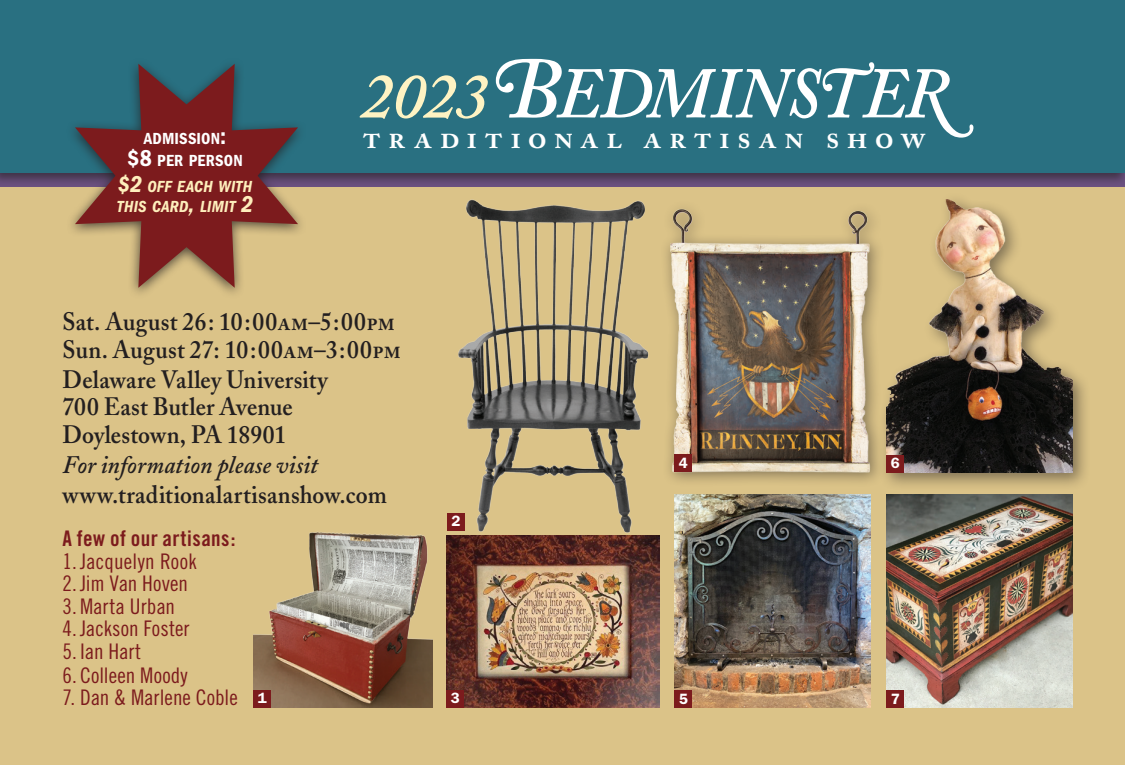
<style>
.page{position:relative;width:1125px;height:765px;background:#fff}
.page>*{position:absolute;margin:0;border:0;box-sizing:border-box;transform-origin:0 0}
.t1{font:65.5px "Adobe Caslon Regular SC";color:#231f20}
.t2{font:31.5px "Adobe Caslon Semibold SC";letter-spacing:.215em;color:#fff;scale:1.05 1}
.t3{font:600 25px/27.5px "Adobe Caslon";letter-spacing:.01em;color:#231f20;scale:.94 1}
.t4{font:italic 600 25px "Adobe Caslon";letter-spacing:.005em;color:#231f20;scale:.94 1}
.t5{font:21.5px/22.5px "Trade Gothic Cond Eighteen";letter-spacing:.005em;color:#7c1b1d}
.t6{font:21.5px "Trade Gothic Bold Cond Twenty";letter-spacing:.02em;color:#7c1b1d}
.t7{font:italic 600 condensed 16.75px/20px "Franklin Gothic";letter-spacing:.02em;color:#feefbc}
.t8{font:600 condensed 16.75px/22.8px "Franklin Gothic";letter-spacing:.015em;color:#fff;text-align:center}
.t9{font:600 15px "Franklin Gothic";color:#fff}
.s1{font-family:"Adobe Caslon";font-weight:600;font-style:italic;color:#fef3c3}
.s2{font-size:23.75px}
.s3{font-family:"Adobe Caslon Semibold SC";font-weight:400}
</style>
<div class="page">
<div style="left:0;top:158px;width:1125px;height:607px;background:#dbc388"></div>
<div style="left:0;top:162px;width:1125px;height:26px;background:#6b5180"></div>
<div style="left:0;top:0;width:1125px;height:186px;background:#231f20;opacity:.6"></div>
<div style="left:0;top:0;width:1125px;height:172px;background:#297081"></div>
<svg style="left:496px;top:59px;width:477px;height:79px"></svg>
<div style="left:65px;top:56px;width:242px;height:243px;background:#231f20;opacity:.75"></div>
<svg style="left:75px;top:64px;width:223px;height:224px"></svg>
<img style="left:447px;top:199px;width:202px;height:334px">
<div style="left:878px;top:191px;width:213px;height:300px;background:#231f20;opacity:.5"></div>
<img style="left:887px;top:199px;width:185px;height:273px">
<div style="left:660px;top:199px;width:225px;height:289px;background:#dbc388"></div>
<img style="left:666px;top:209px;width:213px;height:271px">
<img style="left:446px;top:535px;width:214px;height:173px">
<div style="left:447px;top:690px;width:17px;height:17px;background:#7c1b1d"></div>
<div style="left:447px;top:513px;width:18px;height:17px;background:#7c1b1d"></div>
<img style="left:254px;top:531px;width:179px;height:177px">
<div style="left:253px;top:690px;width:18px;height:17px;background:#7c1b1d"></div>
<img style="left:887px;top:494px;width:185px;height:214px">
<div style="left:675px;top:454px;width:17px;height:18px;background:#7c1b1d"></div>
<div style="left:887px;top:455px;width:17px;height:17px;background:#7c1b1d"></div>
<img style="left:675px;top:494px;width:195px;height:214px">
<div style="left:886px;top:690px;width:18px;height:18px;background:#7c1b1d"></div>
<div style="left:675px;top:690px;width:17px;height:18px;background:#7c1b1d"></div>
<h1 class="t1" style="left:180px;top:39px;width:310px">2022 <span class="s1">2023</span></h1>
<p class="t8" style="left:127px;top:127px;width:117px">ADMISSION<span class="s2">:<br>$8</span> PER PERSON</p>
<p class="t7" style="left:117px;top:176px;width:138px"><span class="s2">$</span><span class="s2">2</span> OFF EACH WITH<br>THIS CARD<span class="s2">,</span> LIMIT <span class="s2">2</span></p>
<p class="t2" style="left:363px;top:119px;width:537px">traditional artisan show</p>
<p class="t3" style="left:62px;top:308px;width:362px">Sat. August 26: 10:00<span class="s3">am</span>–5:00<span class="s3">pm<br></span>Sun. August 27: 10:00<span class="s3">am</span>–3:00<span class="s3">pm</span></p>
<p class="t3" style="left:62px;top:366px;width:284px">Delaware Valley University<br>700 East Butler Avenue<br>Doylestown, PA 18901</p>
<p class="t4" style="left:62px;top:451px;width:273px">For information please visit</p>
<p class="t3" style="left:62px;top:481px;width:347px">www.traditionalartisanshow.com</p>
<p class="t9" style="left:451px;top:512px;width:11px">2</p>
<p class="t9" style="left:679px;top:454px;width:11px">4</p>
<p class="t9" style="left:891px;top:454px;width:11px">6</p>
<p class="t6" style="left:62px;top:526px;width:175px">A few of our artisans:</p>
<p class="t5" style="left:62px;top:550px;width:136px">1. Jacquelyn Rook</p>
<p class="t5" style="left:62px;top:572px;width:127px">2. Jim Van Hoven<br>3.Marta Urban</p>
<p class="t5" style="left:62px;top:617px;width:129px">4. Jackson Foster</p>
<p class="t5" style="left:62px;top:640px;width:80px">5. Ian Hart</p>
<p class="t5" style="left:62px;top:664px;width:127px">6. Colleen Moody</p>
<p class="t5" style="left:62px;top:686px;width:177px">7. Dan &amp; Marlene Coble</p>
<p class="t9" style="left:679px;top:690px;width:11px">5</p>
<p class="t9" style="left:451px;top:689px;width:11px">3</p>
<p class="t9" style="left:258px;top:689px;width:10px">1</p>
<p class="t9" style="left:891px;top:690px;width:11px">7</p>
</div>
